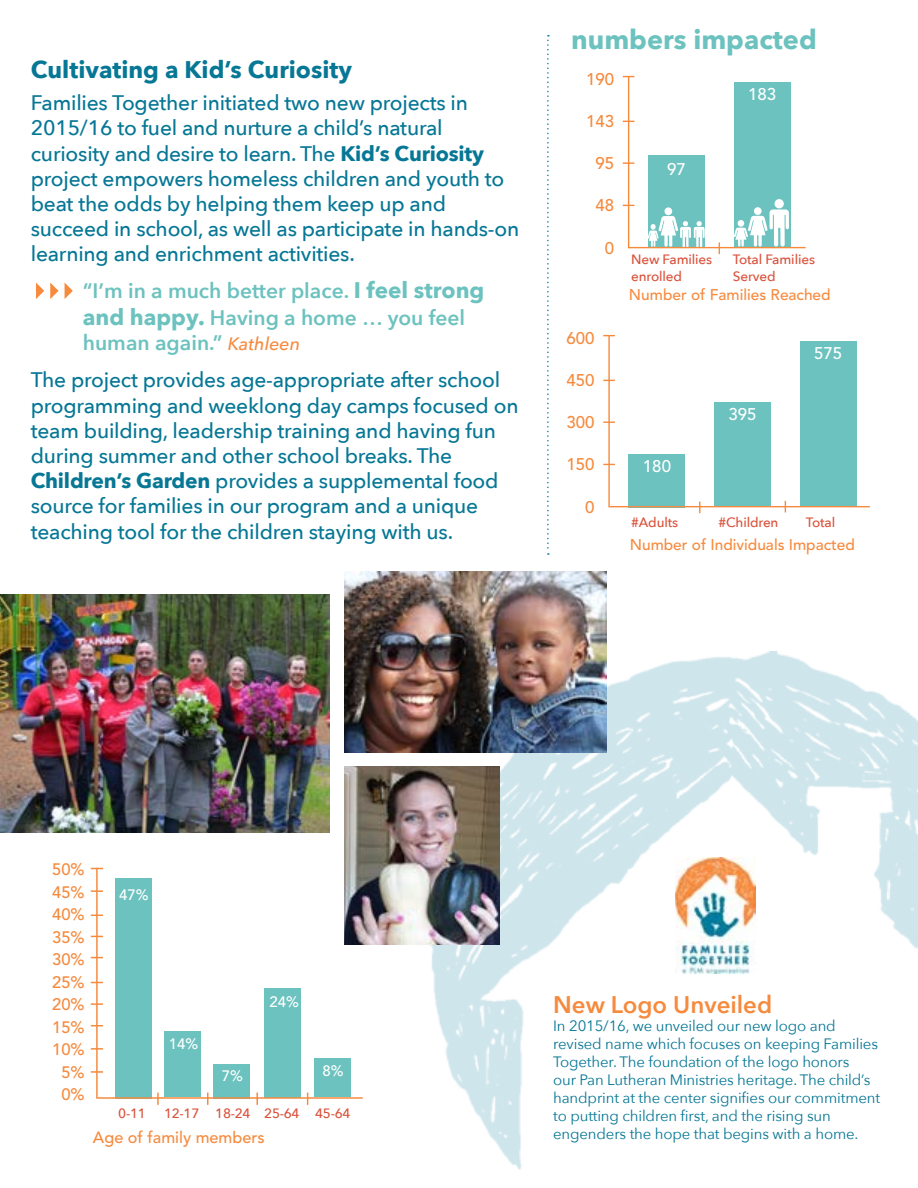
<style>
.page{position:relative;width:918px;height:1188px;background:#fff}
.page>*{position:absolute;margin:0;border:0;box-sizing:border-box;transform-origin:0 0}
.t1{font:700 27px "Avenir Next";color:#6cc2bf}
.t2{font:700 24px "Avenir Next";color:#067795}
.t3{font:600 24px "Avenir Next";color:#f68a3d}
.t4{font:500 21px/25.2px "Avenir Next";letter-spacing:-.01em;color:#067795}
.t5{font:600 21px/26.1px "Avenir Next";color:#6cc2bf}
.t6{font:500 16.8px "Avenir";color:#f68a3d}
.t7{font:500 16.8px "Avenir";color:#fff}
.t8{font:500 16.5px/22.5px "Avenir";color:#f68a3d;text-align:center}
.t9{font:500 16.2px "Avenir";color:#f68a3d}
.t10{font:500 15.45px "Avenir";color:#f68a3d}
.t11{font:15px/18px "Avenir Next";letter-spacing:-.01em;color:#067795}
.t12{font:500 15px "Avenir";color:#fff}
.t13{font:500 13.5px/16.2px "Avenir Next";letter-spacing:-.01em;color:#d9513a}
.s1{font-weight:700}
.s2{font-weight:700;font-size:22.5px}
.s3{font-weight:500;font-style:italic;font-size:18px;color:#f68a3d}
</style>
<div class="page">
<img style="left:430px;top:652px;width:488px;height:518px">
<svg style="left:50px;top:283px;width:9px;height:16px"></svg>
<svg style="left:36px;top:283px;width:8px;height:16px"></svg>
<svg style="left:65px;top:283px;width:8px;height:16px"></svg>
<img style="left:675px;top:858px;width:80px;height:116px">
<img style="left:345px;top:571px;width:261px;height:181px">
<img style="left:0;top:594px;width:329px;height:239px">
<img style="left:345px;top:767px;width:154px;height:178px">
<svg style="left:547px;top:35px;width:2px;height:520px"></svg>
<div style="left:115px;top:878px;width:36px;height:221px;background:#6cc2bf"></div>
<div style="left:213px;top:1064px;width:37px;height:35px;background:#6cc2bf"></div>
<div style="left:265px;top:988px;width:36px;height:110px;background:#6cc2bf"></div>
<div style="left:165px;top:1031px;width:36px;height:66px;background:#6cc2bf"></div>
<div style="left:314px;top:1059px;width:37px;height:38px;background:#6cc2bf"></div>
<hr style="left:96px;top:868px;width:2px;height:231px;background:#f68a3d">
<svg style="left:157px;top:1093px;width:2px;height:12px"></svg>
<svg style="left:91px;top:890px;width:12px;height:2px"></svg>
<svg style="left:91px;top:1003px;width:12px;height:2px"></svg>
<svg style="left:91px;top:1048px;width:12px;height:2px"></svg>
<svg style="left:91px;top:1071px;width:12px;height:2px"></svg>
<hr style="left:97px;top:1097px;width:266px;height:2px;background:#f68a3d">
<div style="left:800px;top:342px;width:56px;height:165px;background:#6cc2bf"></div>
<div style="left:714px;top:402px;width:57px;height:105px;background:#6cc2bf"></div>
<div style="left:734px;top:82px;width:56px;height:166px;background:#6cc2bf"></div>
<div style="left:629px;top:454px;width:56px;height:53px;background:#6cc2bf"></div>
<div style="left:648px;top:155px;width:57px;height:93px;background:#6cc2bf"></div>
<div style="left:664px;top:207px;width:8px;height:8px;background:#fff;border-radius:50%"></div>
<svg style="left:648px;top:216px;width:57px;height:31px"></svg>
<hr style="left:608px;top:336px;width:2px;height:171px;background:#f68a3d">
<hr style="left:628px;top:77px;width:1px;height:171px;background:#f68a3d">
<svg style="left:603px;top:335px;width:12px;height:1px"></svg>
<svg style="left:623px;top:162px;width:11px;height:2px"></svg>
<hr style="left:609px;top:506px;width:261px;height:1px;background:#f68a3d">
<hr style="left:629px;top:247px;width:177px;height:1px;background:#f68a3d">
<div style="left:774px;top:199px;width:10px;height:9px;background:#fff;border-radius:50%"></div>
<svg style="left:734px;top:209px;width:55px;height:38px"></svg>
<p class="t2" style="left:31px;top:49px;width:323px">Cultivating a Kid’s Curiosity</p>
<p class="t4" style="left:31px;top:90px;width:490px">Families Together initiated two new projects in 2015/16 to fuel and nurture a child’s natural curiosity and desire to learn. The <span class="s1">Kid’s Curiosity </span>project empowers homeless children and youth to beat the odds by helping them keep up and succeed in school, as well as participate in hands-on learning and enrichment activities.</p>
<p class="t5" style="left:83px;top:277px;width:403px">“I’m in a much better place. <span class="s2">I feel strong and happy.</span> Having a home … you feel human again.” <span class="s3">Kathleen</span></p>
<p class="t4" style="left:31px;top:367px;width:489px">The project provides age-appropriate after school programming and weeklong day camps focused on team building, leadership training and having fun during summer and other school breaks. The <span class="s1">Children’s Garden</span> provides a supplemental food source for families in our program and a unique teaching tool for the children staying with us.</p>
<p class="t1" style="left:571px;top:16px;width:247px">numbers impacted</p>
<p class="t6" style="left:586px;top:70px;width:30px">190</p>
<p class="t6" style="left:586px;top:112px;width:30px">143</p>
<p class="t6" style="left:595px;top:154px;width:20px">95</p>
<p class="t6" style="left:595px;top:196px;width:20px">48</p>
<p class="t6" style="left:605px;top:238px;width:11px">0</p>
<p class="t6" style="left:566px;top:329px;width:30px">600</p>
<p class="t6" style="left:566px;top:371px;width:30px">450</p>
<p class="t6" style="left:566px;top:413px;width:30px">300</p>
<p class="t6" style="left:566px;top:455px;width:30px">150</p>
<p class="t6" style="left:585px;top:497px;width:11px">0</p>
<p class="t7" style="left:667px;top:160px;width:20px">97</p>
<p class="t7" style="left:748px;top:84px;width:30px">183</p>
<p class="t13" style="left:631px;top:251px;width:83px">New Families enrolled</p>
<p class="t13" style="left:733px;top:251px;width:84px">Total Families<br>Served</p>
<p class="t10" style="left:629px;top:286px;width:203px">Number of Families Reached</p>
<p class="t7" style="left:643px;top:456px;width:30px">180</p>
<p class="t7" style="left:729px;top:405px;width:30px">395</p>
<p class="t7" style="left:814px;top:344px;width:30px">575</p>
<p class="t13" style="left:631px;top:513px;width:48px">#Adults</p>
<p class="t13" style="left:719px;top:513px;width:61px">#Children</p>
<p class="t13" style="left:806px;top:513px;width:31px">Total</p>
<p class="t10" style="left:630px;top:536px;width:227px">Number of Individuals Impacted</p>
<p class="t8" style="left:52px;top:859px;width:34px">50%<br>45%<br>40%<br>35%<br>30%<br>25%<br>20%<br>15%<br>10%<br>5%<br>0%</p>
<p class="t12" style="left:119px;top:886px;width:31px">47%</p>
<p class="t12" style="left:169px;top:1035px;width:31px">14%</p>
<p class="t12" style="left:222px;top:1067px;width:23px">7%</p>
<p class="t12" style="left:269px;top:993px;width:31px">24%</p>
<p class="t12" style="left:323px;top:1062px;width:23px">8%</p>
<p class="t13" style="left:118px;top:1105px;width:29px">0-11</p>
<p class="t13" style="left:164px;top:1105px;width:188px">12-17 18-24 25-64 45-64</p>
<p class="t9" style="left:93px;top:1128px;width:173px">Age of family members</p>
<p class="t3" style="left:553px;top:984px;width:221px">New Logo Unveiled</p>
<p class="t11" style="left:553px;top:1017px;width:328px">In 2015/16, we unveiled our new logo and revised name which focuses on keeping Families Together. The foundation of the logo honors<br>our Pan Lutheran Ministries heritage. The child’s handprint at the center signifies our commitment to putting children first, and the rising sun engenders the hope that begins with a home.</p>
</div>
